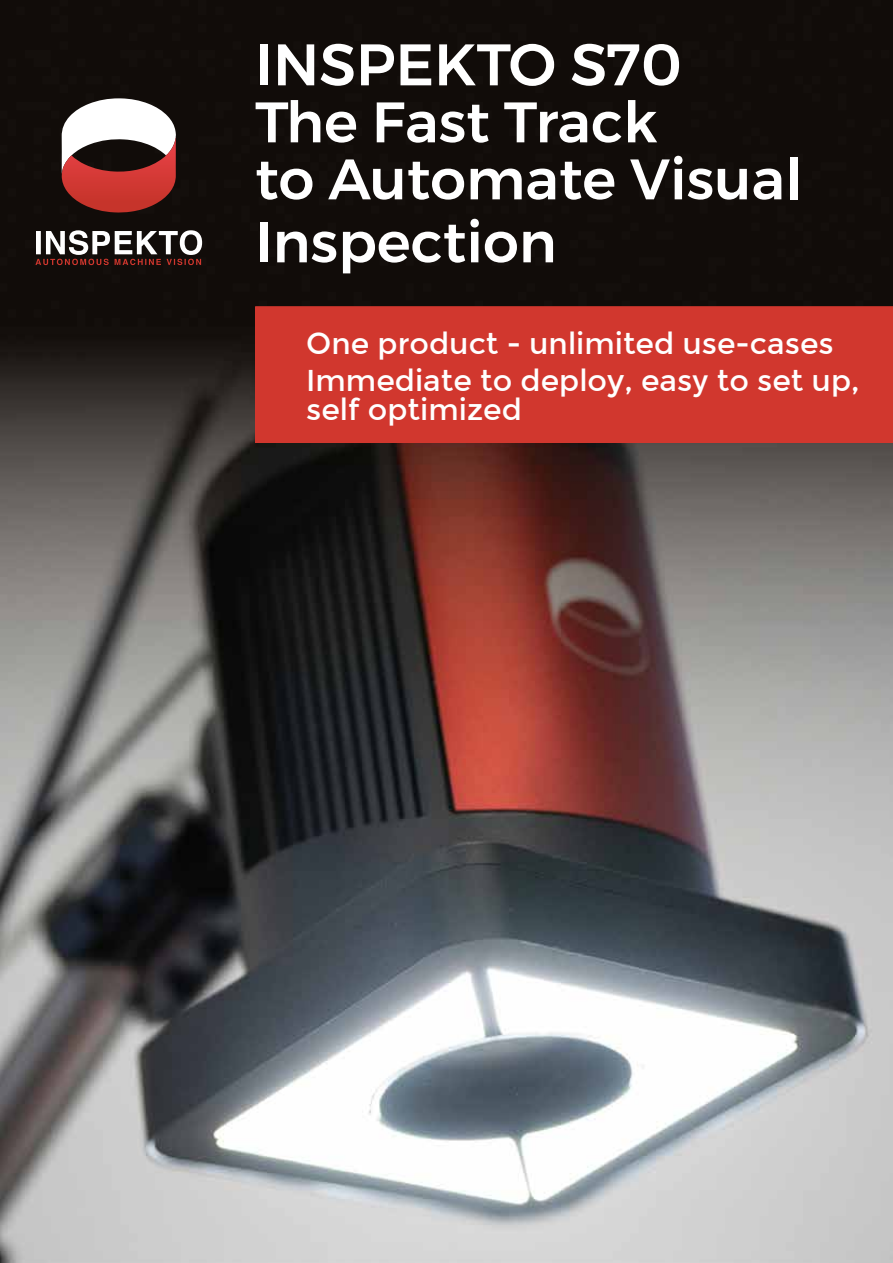
<style>
.page{position:relative;width:893px;height:1263px;background:#fff}
.page>*{position:absolute;margin:0;border:0;box-sizing:border-box;transform-origin:0 0}
.t1{font:500 58.5px "Montserrat";color:#fff}
.t2{font:500 57px/57px "Montserrat";color:#fff}
.t3{font:30px/36.5px "Montserrat";color:#fff}
.s1{font-family:"Airbnb Cereal W Md"}
</style>
<div class="page">
<img style="left:0;top:0;width:893px;height:1263px">
<svg style="left:62px;top:98px;width:114px;height:115px"></svg>
<svg style="left:35px;top:230px;width:167px;height:35px"></svg>
<div style="left:255px;top:306px;width:638px;height:137px;background:#d1372e"></div>
<h1 class="t1" style="left:255px;top:19px;width:428px">INSPEKTO S70</h1>
<h2 class="t2" style="left:255px;top:93px;width:549px">The Fast Track<br>to Automate Visual</h2>
<h2 class="t2" style="left:255px;top:213px;width:303px">Inspection</h2>
<p class="t3" style="left:306px;top:325px;width:555px">One product - unlimited use-cases<br>Immediate to deploy, eas<span class="s1">y</span> to set up,</p>
<p class="t3" style="left:306px;top:391px;width:217px">self optimized</p>
</div>
